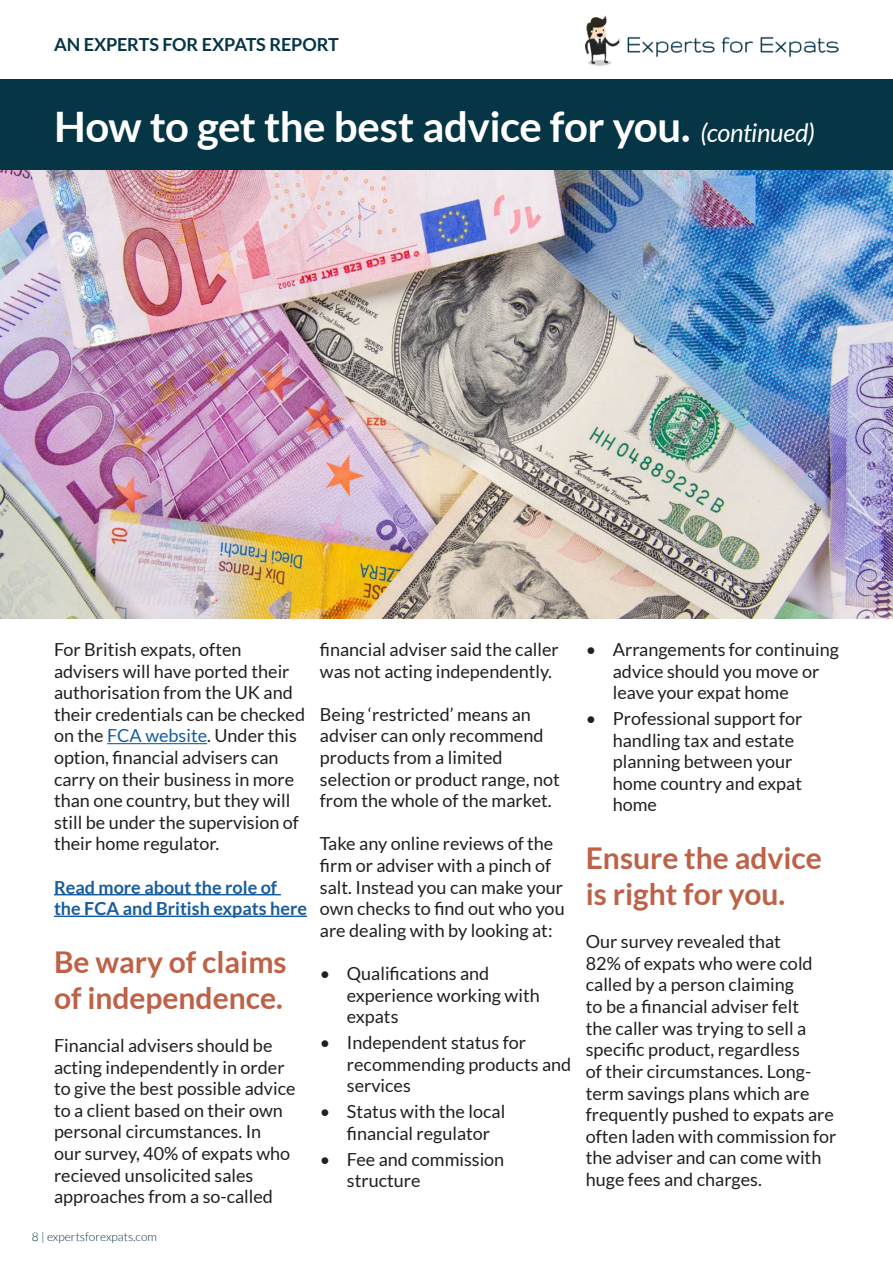
<style>
.page{position:relative;width:893px;height:1263px;background:#fff}
.page>*{position:absolute;margin:0;border:0;box-sizing:border-box;transform-origin:0 0}
.t1{font:700 42px "Lato";letter-spacing:-.015em;color:#fff}
.t2{font:700 30px/36px "Lato";color:#be6147}
.t3{font:18px/21.6px "Lato";color:#231f20}
.t4{font:700 18px/21.6px "Lato";color:#175d9e}
.t5{font:700 18px "Lato";letter-spacing:-.01em;color:#063546}
.t6{font:300 12px "Lato";color:#063546}
.s1{font-weight:400;font-style:italic;font-size:25.5px}
.s2{color:#175d9e}
</style>
<div class="page">
<hr style="left:107px;top:743px;width:100px;height:1px;background:#175d9e">
<hr style="left:54px;top:894px;width:227px;height:1px;background:#175d9e">
<hr style="left:54px;top:915px;width:253px;height:2px;background:#175d9e">
<img style="left:585px;top:16px;width:253px;height:50px">
<div style="left:0;top:79px;width:893px;height:91px;background:#063546"></div>
<img style="left:0;top:170px;width:893px;height:449px">
<p class="t5" style="left:54px;top:35px;width:286px">AN EXPERTS FOR EXPATS REPORT</p>
<h1 class="t1" style="left:54px;top:103px;width:762px">How to get the best advice for you. <span class="s1">(continued)</span></h1>
<p class="t3" style="left:54px;top:638px;width:253px">For British expats, often advisers will have ported their authorisation from the UK and their credentials can be checked on the <span class="s2">FCA website</span>. Under this option, financial advisers can carry on their business in more than one country, but they will still be under the supervision of their home regulator.</p>
<p class="t4" style="left:54px;top:876px;width:254px">Read more about the role of the FCA and British expats here</p>
<h2 class="t2" style="left:54px;top:943px;width:234px">Be wary of claims of independence.</h2>
<p class="t3" style="left:54px;top:1034px;width:243px">Financial advisers should be acting independently in order to give the best possible advice to a client based on their own personal circumstances. In<br>our survey, 40% of expats who recieved unsolicited sales approaches from a so-called</p>
<p class="t6" style="left:32px;top:1231px;width:127px">8 | expertsforexpats.com</p>
<p class="t3" style="left:320px;top:638px;width:240px">financial adviser said the caller was not acting independently.</p>
<p class="t3" style="left:320px;top:703px;width:241px">Being ‘restricted’ means an adviser can only recommend products from a limited selection or product range, not from the whole of the market.</p>
<p class="t3" style="left:320px;top:833px;width:246px">Take any online reviews of the firm or adviser with a pinch of salt. Instead you can make your own checks to find out who you are dealing with by looking at:</p>
<p class="t3" style="left:347px;top:962px;width:194px;text-indent:-27px">• Qualifications and experience working with expats</p>
<p class="t3" style="left:347px;top:1032px;width:226px;text-indent:-27px">• Independent status for recommending products and services</p>
<p class="t3" style="left:347px;top:1101px;width:160px;text-indent:-27px">• Status with the local financial regulator</p>
<p class="t3" style="left:347px;top:1148px;width:159px;text-indent:-27px">• Fee and commission structure</p>
<p class="t3" style="left:613px;top:638px;width:228px;text-indent:-27px">• Arrangements for continuing advice should you move or leave your expat home</p>
<p class="t3" style="left:613px;top:708px;width:191px;text-indent:-27px">• Professional support for handling tax and estate planning between your home country and expat home</p>
<h2 class="t2" style="left:586px;top:840px;width:238px">Ensure the advice is right for you.</h2>
<p class="t3" style="left:586px;top:931px;width:252px">Our survey revealed that<br>82% of expats who were cold called by a person claiming<br>to be a financial adviser felt<br>the caller was trying to sell a specific product, regardless<br>of their circumstances. Long&shy;term savings plans which are frequently pushed to expats are often laden with commission for the adviser and can come with huge fees and charges.</p>
</div>
